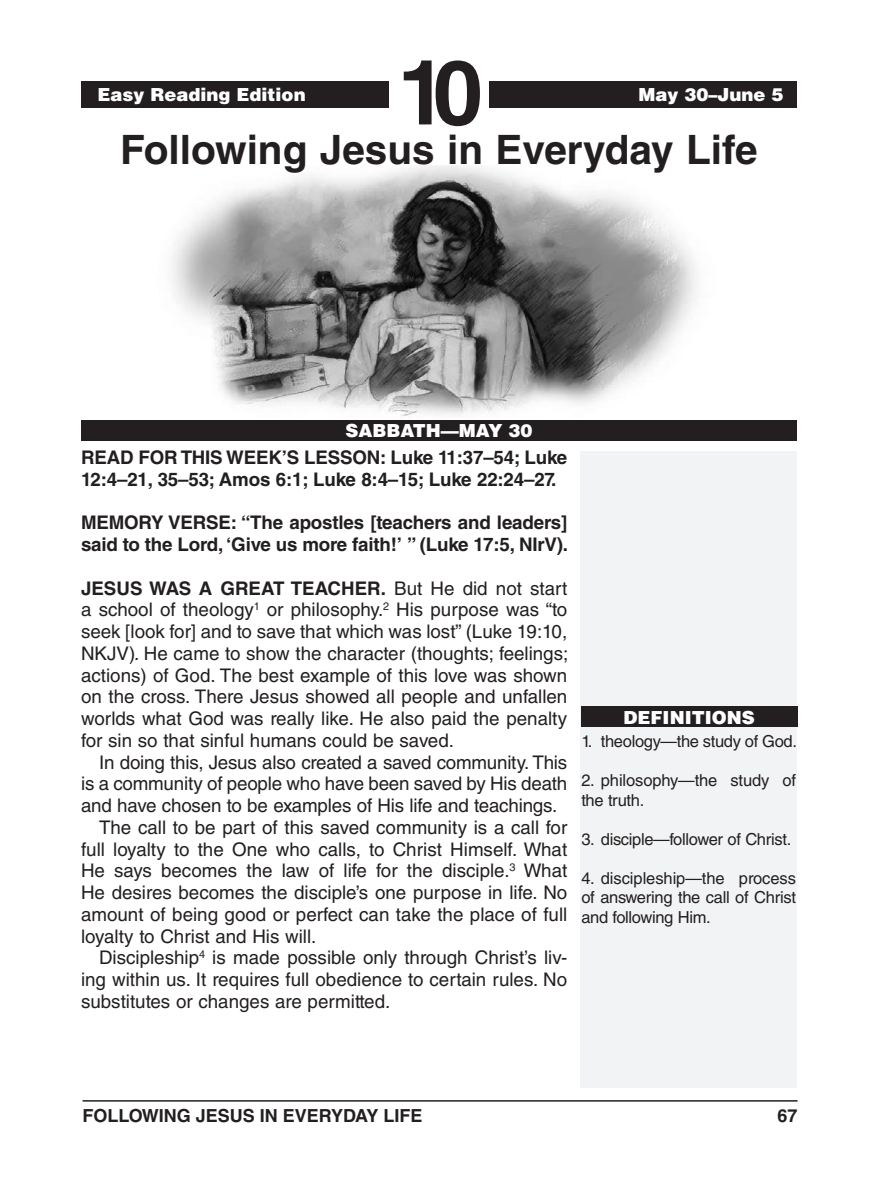
<style>
.page{position:relative;width:878px;height:1202px;background:#fff}
.page>*{position:absolute;margin:0;border:0;box-sizing:border-box;transform-origin:0 0}
.Lesson_Number{font:700 90px "Helvetica LT Std";color:#231f20}
.Lesson_Title{font:700 40.5px "Helvetica LT Std";color:#231f20}
.Body_Text{font:18.75px/21.8px "Helvetica LT Std";color:#231f20;text-align:justify}
.Body_Text_NoIndent_S{font:18.75px/21.8px "Helvetica LT Std";color:#231f20;text-align:justify}
.Body_Text_NoIndent_B{font:700 18.75px/21.8px "Helvetica LT Std";letter-spacing:-.01em;color:#231f20}
.Sabbath_Heading{font:900 18px "Helvetica LT Std";color:#fff}
.Footer_-_Right{font:700 18px "Helvetica LT Std";color:#231f20}
.Running_Head_-_Right{font:900 18px "Helvetica LT Std";color:#fff}
.Definitions_Heading{font:900 18px "Helvetica LT Std";color:#fff}
.Definitions_Text{font:16.5px/19.5px "Helvetica LT Std";letter-spacing:-.02em;color:#231f20}
.s1{font-weight:700}
.s2{font-style:italic}
</style>
<div class="page">
<hr style="left:82px;top:1100px;width:715px;height:1px;background:#231f20">
<div style="left:81px;top:81px;width:307px;height:27px;background:#231f20"></div>
<div style="left:489px;top:81px;width:307px;height:27px;background:#231f20"></div>
<div style="left:580px;top:451px;width:216px;height:636px;background:#f2f3f4"></div>
<div style="left:81px;top:421px;width:715px;height:20px;background:#231f20"></div>
<img style="left:172px;top:166px;width:525px;height:250px">
<div style="left:580px;top:706px;width:217px;height:20px;background:#231f20"></div>
<p class="Sabbath_Heading" style="left:98px;top:82px;width:210px">Easy Reading Edition</p>
<p class="Lesson_Number" style="left:397px;top:38px;width:87px">10</p>
<p class="Running_Head_-_Right" style="left:638px;top:82px;width:147px">May 30–June 5</p>
<p class="Lesson_Title" style="left:120px;top:125px;width:639px">Following Jesus in Everyday Life</p>
<p class="Sabbath_Heading" style="left:345px;top:419px;width:189px">SABBATH—MAY 30</p>
<p class="Body_Text_NoIndent_B" style="left:81px;top:446px;width:487px">READ FOR THIS WEEK’S LESSON: Luke 11:37–54; Luke<br>12:4–21, 35–53; Amos 6:1; Luke 8:4–15; Luke 22:24–27.</p>
<p class="Body_Text_NoIndent_B" style="left:81px;top:511px;width:488px">MEMORY VERSE: “The apostles [teachers and leaders] said to the Lord, ‘Give us more faith!’ ” (Luke 17:5, NIrV).</p>
<p class="Body_Text_NoIndent_S" style="left:81px;top:577px;width:489px"><span class="s1">JESUS WAS A GREAT TEACHER.</span> But He did not start a school of theology<sup>1</sup> or philosophy.<sup>2</sup> His purpose was “to seek [look for] and to save that which was lost” (Luke 19:10, NKJV)<span class="s2">.</span> He came to show the character (thoughts; feelings; actions) of God. The best example of this love was shown on the cross. There Jesus showed all people and unfallen worlds what God was really like. He also paid the penalty for sin so that sinful humans could be saved.</p>
<p class="Body_Text" style="left:81px;top:751px;width:488px;text-indent:18px">In doing this, Jesus also created a saved community. This is a community of people who have been saved by His death and have chosen to be examples of His life and teachings.</p>
<p class="Body_Text" style="left:81px;top:816px;width:488px;text-indent:18px">The call to be part of this saved community is a call for full loyalty to the One who calls, to Christ Himself. What He says becomes the law of life for the disciple.<sup>3</sup> What He desires becomes the disciple’s one purpose in life. No amount of being good or perfect can take the place of full loyalty to Christ and His will.</p>
<p class="Body_Text" style="left:81px;top:947px;width:488px;text-indent:18px">Discipleship<sup>4</sup> is made possible only through Christ’s liv&shy;ing within us. It requires full obedience to certain rules. No substitutes or changes are permitted.</p>
<p class="Definitions_Heading" style="left:623px;top:705px;width:132px">DEFINITIONS</p>
<p class="Definitions_Text" style="left:581px;top:732px;width:217px">1. theology—the study of God.</p>
<p class="Definitions_Text" style="left:581px;top:771px;width:216px">2. philosophy—the study of the truth.</p>
<p class="Definitions_Text" style="left:581px;top:829px;width:211px">3. disciple—follower of Christ.</p>
<p class="Definitions_Text" style="left:581px;top:868px;width:216px;text-align:justify">4. discipleship—the process of answering the call of Christ and following Him.</p>
<p class="Footer_-_Right" style="left:82px;top:1104px;width:341px">FOLLOWING JESUS IN EVERYDAY LIFE</p>
<p class="Footer_-_Right" style="left:777px;top:1104px;width:22px">67</p>
</div>
